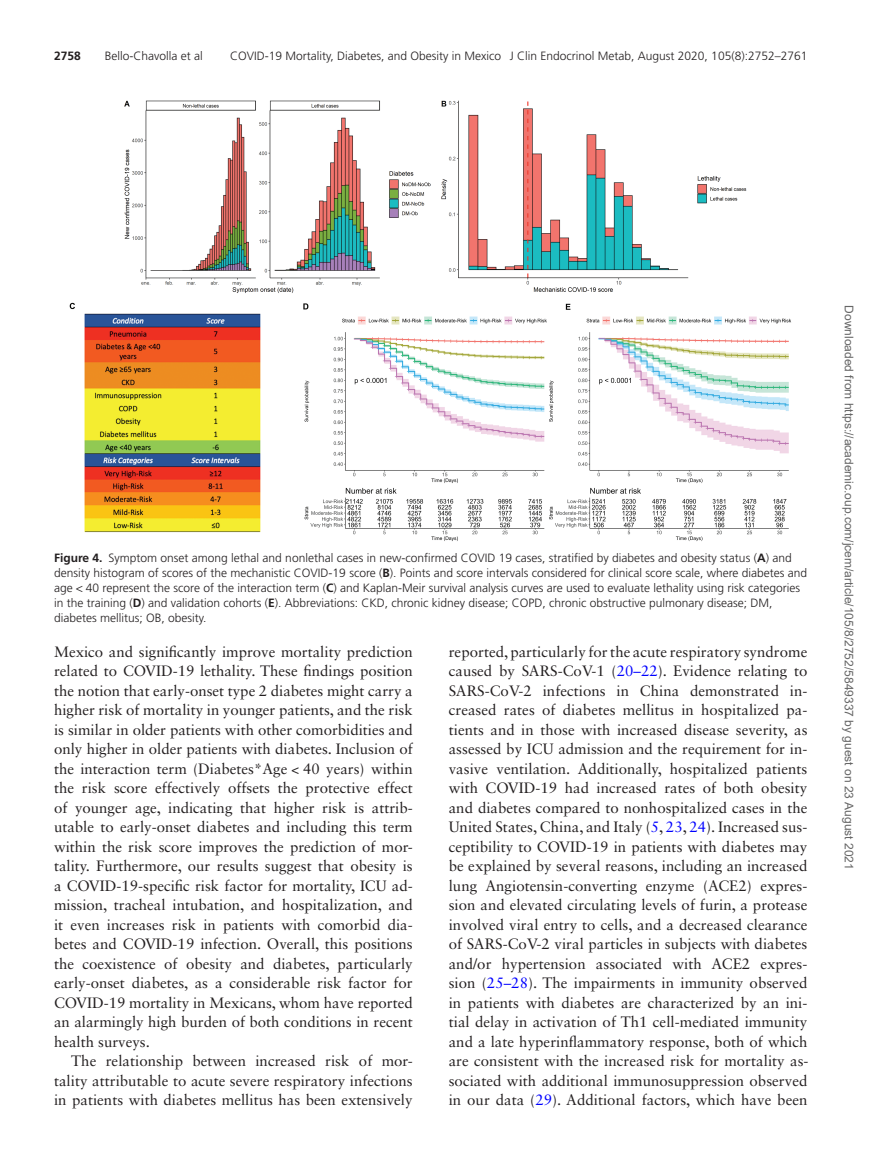
<style>
.page{position:relative;width:878px;height:1175px;background:#fff}
.page>*{position:absolute;margin:0;border:0;box-sizing:border-box;transform-origin:0 0}
.t1{font:15px/19.5px "Sabon LT Std";letter-spacing:.005em;color:#231f20;text-align:justify}
.t2{font:300 12px/15px "Frutiger LT Std";color:#231f20}
.t3{font:12px "Arial";color:#666}
.t4{font:700 12px "Frutiger LT Std";color:#231f20}
.s1{font-weight:700}
.s2{color:#00f}
</style>
<div class="page">
<img style="left:69px;top:100px;width:722px;height:442px">
<p class="t4" style="left:54px;top:49px;width:28px">2758</p>
<p class="t2" style="left:105px;top:48px;width:100px">Bello-Chavolla et al</p>
<p class="t2" style="left:230px;top:48px;width:578px">COVID-19 Mortality, Diabetes, and Obesity in Mexico J Clin Endocrinol Metab, August 2020, 105(8):2752–2761</p>
<p class="t2" style="left:54px;top:550px;width:754px"><span class="s1">Figure 4.</span> Symptom onset among lethal and nonlethal cases in new-confirmed COVID 19 cases, stratified by diabetes and obesity status (<span class="s1">A</span>) and density histogram of scores of the mechanistic COVID-19 score (<span class="s1">B</span>). Points and score intervals considered for clinical score scale, where diabetes and age &lt; 40 represent the score of the interaction term (<span class="s1">C</span>) and Kaplan-Meir survival analysis curves are used to evaluate lethality using risk categories in the training (<span class="s1">D</span>) and validation cohorts (<span class="s1">E</span>). Abbreviations: CKD, chronic kidney disease; COPD, chronic obstructive pulmonary disease; DM, diabetes mellitus; OB, obesity.</p>
<p class="t1" style="left:54px;top:641px;width:360px">Mexico and significantly improve mortality prediction related to COVID-19 lethality. These findings position the notion that early-onset type 2 diabetes might carry a higher risk of mortality in younger patients, and the risk is similar in older patients with other comorbidities and only higher in older patients with diabetes. Inclusion of the interaction term (Diabetes*Age &lt; 40 years) within the risk score effectively offsets the protective effect of younger age, indicating that higher risk is attrib&shy;utable to early-onset diabetes and including this term within the risk score improves the prediction of mor&shy;tality. Furthermore, our results suggest that obesity is a COVID-19-specific risk factor for mortality, ICU ad&shy;mission, tracheal intubation, and hospitalization, and it even increases risk in patients with comorbid dia&shy;betes and COVID-19 infection. Overall, this positions the coexistence of obesity and diabetes, particularly early-onset diabetes, as a considerable risk factor for COVID-19 mortality in Mexicans, whom have reported an alarmingly high burden of both conditions in recent health surveys.</p>
<p class="t1" style="left:54px;top:1051px;width:360px;text-indent:17px">The relationship between increased risk of mor&shy;tality attributable to acute severe respiratory infections in patients with diabetes mellitus has been extensively</p>
<p class="t1" style="left:448px;top:641px;width:361px">reported, particularly for the acute respiratory syndrome caused by SARS-CoV-1 (<span class="s2">20–22</span>). Evidence relating to SARS-CoV-2 infections in China demonstrated in&shy;creased rates of diabetes mellitus in hospitalized pa&shy;tients and in those with increased disease severity, as assessed by ICU admission and the requirement for in&shy;vasive ventilation. Additionally, hospitalized patients with COVID-19 had increased rates of both obesity and diabetes compared to nonhospitalized cases in the United States, China, and Italy (<span class="s2">5</span>, <span class="s2">23</span>, <span class="s2">24</span>). Increased sus&shy;ceptibility to COVID-19 in patients with diabetes may be explained by several reasons, including an increased lung Angiotensin-converting enzyme (ACE2) expres&shy;sion and elevated circulating levels of furin, a protease involved viral entry to cells, and a decreased clearance of SARS-CoV-2 viral particles in subjects with diabetes and/or hypertension associated with ACE2 expres&shy;sion (<span class="s2">25–28</span>). The impairments in immunity observed in patients with diabetes are characterized by an ini&shy;tial delay in activation of Th1 cell-mediated immunity and a late hyperinflammatory response, both of which are consistent with the increased risk for mortality as&shy;sociated with additional immunosuppression observed in our data (<span class="s2">29</span>). Additional factors, which have been</p>
<p class="t3" style="left:853px;top:305px;width:565px;rotate:90deg">Downloaded from https://academic.oup.com/jcem/article/105/8/2752/5849337 by guest on 23 August 2021</p>
</div>
